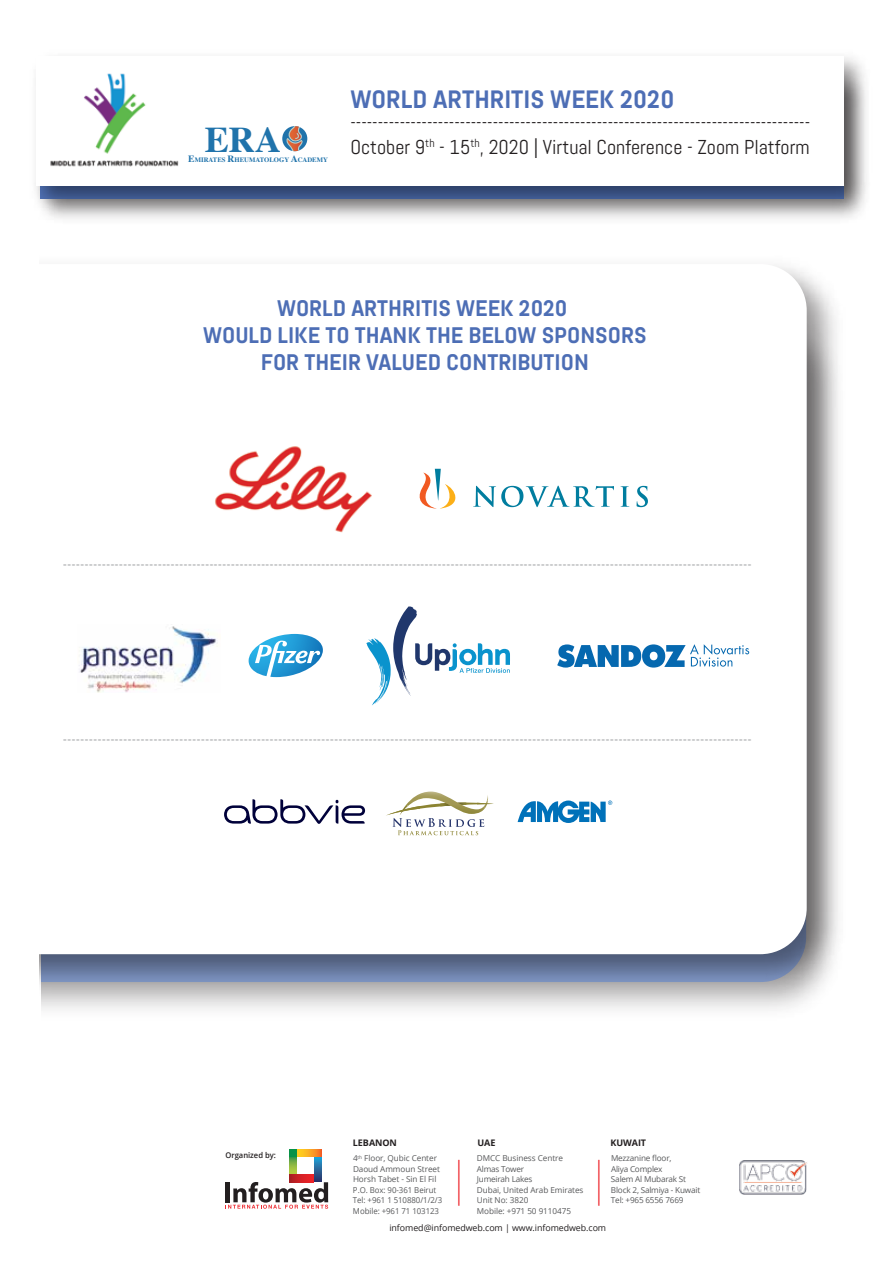
<style>
.page{position:relative;width:893px;height:1263px;background:#fff}
.page>*{position:absolute;margin:0;border:0;box-sizing:border-box;transform-origin:0 0}
.t1{font:45.9px "Open Sans";color:#ed1d24;scale:.36 1}
.t2{font:700 36.15px "Times";color:#2073ab}
.t3{font:700 25.05px "Abel Pro";color:#4d6eb5}
.t4{font:700 22.5px/27px "Abel Pro";color:#4d6eb5;text-align:center}
.t5{font:20.1px "Abel";color:#231f20}
.t6{font:19.05px "Abel";color:#231f20}
.t7{font:15px "Abel";color:#939598}
.t8{font:700 9px "Open Sans";letter-spacing:-.005em;color:#231f20}
.t9{font:8.85px "Open Sans";letter-spacing:-.01em;color:#231f20}
.t10{font:8.1px/10.5px "Open Sans";letter-spacing:-.01em;color:#58595b}
.t11{font:600 7.95px "Open Sans";color:#231f20;scale:.96 1}
.t12{font:700 6.75px "Times";color:#2073ab}
.s1{font-size:9.6px}
</style>
<div class="page">
<img style="left:35px;top:57px;width:832px;height:162px">
<div style="left:36px;top:56px;width:808px;height:130px;background:#fff"></div>
<img style="left:50px;top:73px;width:129px;height:94px">
<div style="left:282px;top:126px;width:25px;height:25px;background:#2073ab;border-radius:50%"></div>
<svg style="left:285px;top:126px;width:18px;height:25px"></svg>
<svg style="left:289px;top:1149px;width:7px;height:24px"></svg>
<svg style="left:315px;top:1158px;width:7px;height:24px"></svg>
<svg style="left:289px;top:1175px;width:24px;height:7px"></svg>
<svg style="left:298px;top:1149px;width:24px;height:8px"></svg>
<svg style="left:225px;top:1182px;width:103px;height:27px"></svg>
<img style="left:739px;top:1160px;width:68px;height:35px">
<img style="left:39px;top:276px;width:804px;height:726px">
<svg style="left:39px;top:265px;width:768px;height:689px"></svg>
<img style="left:198px;top:429px;width:190px;height:120px">
<svg style="left:473px;top:486px;width:141px;height:21px"></svg>
<svg style="left:621px;top:486px;width:8px;height:21px"></svg>
<svg style="left:637px;top:486px;width:11px;height:21px"></svg>
<svg style="left:417px;top:469px;width:47px;height:40px"></svg>
<svg style="left:224px;top:799px;width:141px;height:25px"></svg>
<svg style="left:518px;top:800px;width:94px;height:23px"></svg>
<svg style="left:386px;top:791px;width:108px;height:44px"></svg>
<img style="left:77px;top:624px;width:143px;height:69px">
<svg style="left:557px;top:644px;width:192px;height:24px"></svg>
<svg style="left:366px;top:606px;width:144px;height:99px"></svg>
<svg style="left:249px;top:634px;width:74px;height:43px"></svg>
<h2 class="t2" style="left:205px;top:105px;width:78px">ERA</h2>
<p class="t12" style="left:188px;top:154px;width:141px"><span class="s1">E</span>MIRATES <span class="s1">R</span>HEUMATOLOGY <span class="s1">A</span>CADEMY</p>
<h3 class="t3" style="left:350px;top:82px;width:325px">WORLD ARTHRITIS WEEK 2020</h3>
<h3 class="t5" style="left:350px;top:134px;width:461px">October 9<sup>th</sup> - 15<sup>th</sup>, 2020 | Virtual Conference - Zoom Platform</h3>
<p class="t6" style="left:350px;top:110px;width:461px">------------------------------------------------------------------------------------</p>
<h3 class="t4" style="left:203px;top:295px;width:445px">WORLD ARTHRITIS WEEK 2020<br>WOULD LIKE TO THANK THE BELOW SPONSORS<br>FOR THEIR VALUED CONTRIBUTION</h3>
<p class="t7" style="left:63px;top:556px;width:690px">----------------------------------------------------------------------------------------------------------------------------------------------------------------</p>
<p class="t7" style="left:63px;top:731px;width:690px">----------------------------------------------------------------------------------------------------------------------------------------------------------------</p>
<p class="t8" style="left:353px;top:1136px;width:46px">LEBANON</p>
<p class="t8" style="left:477px;top:1136px;width:20px">UAE</p>
<h1 class="t1" style="left:454px;top:1146px;width:27px">|</h1>
<h1 class="t1" style="left:594px;top:1146px;width:27px">|</h1>
<p class="t8" style="left:610px;top:1136px;width:37px">KUWAIT</p>
<p class="t11" style="left:225px;top:1149px;width:54px">Organized by:</p>
<p class="t10" style="left:353px;top:1153px;width:91px">4<sup>th</sup> Floor, Qubic Center<br>Daoud Ammoun Street<br>Horsh Tabet - Sin El Fil<br>P.O. Box: 90-361 Beirut<br>Tel: +961 1 510880/1/2/3<br>Mobile: +961 71 103123</p>
<p class="t9" style="left:389px;top:1222px;width:218px">infomed@infomedweb.com | www.infomedweb.com</p>
<p class="t10" style="left:477px;top:1153px;width:108px">DMCC Business Centre<br>Almas Tower<br>Jumeirah Lakes<br>Dubai, United Arab Emirates<br>Unit No: 3820<br>Mobile: +971 50 9110475</p>
<p class="t10" style="left:611px;top:1153px;width:91px">Mezzanine floor,<br>Aliya Complex<br>Salem Al Mubarak St<br>Block 2, Salmiya - Kuwait<br>Tel: +965 6556 7669</p>
</div>
